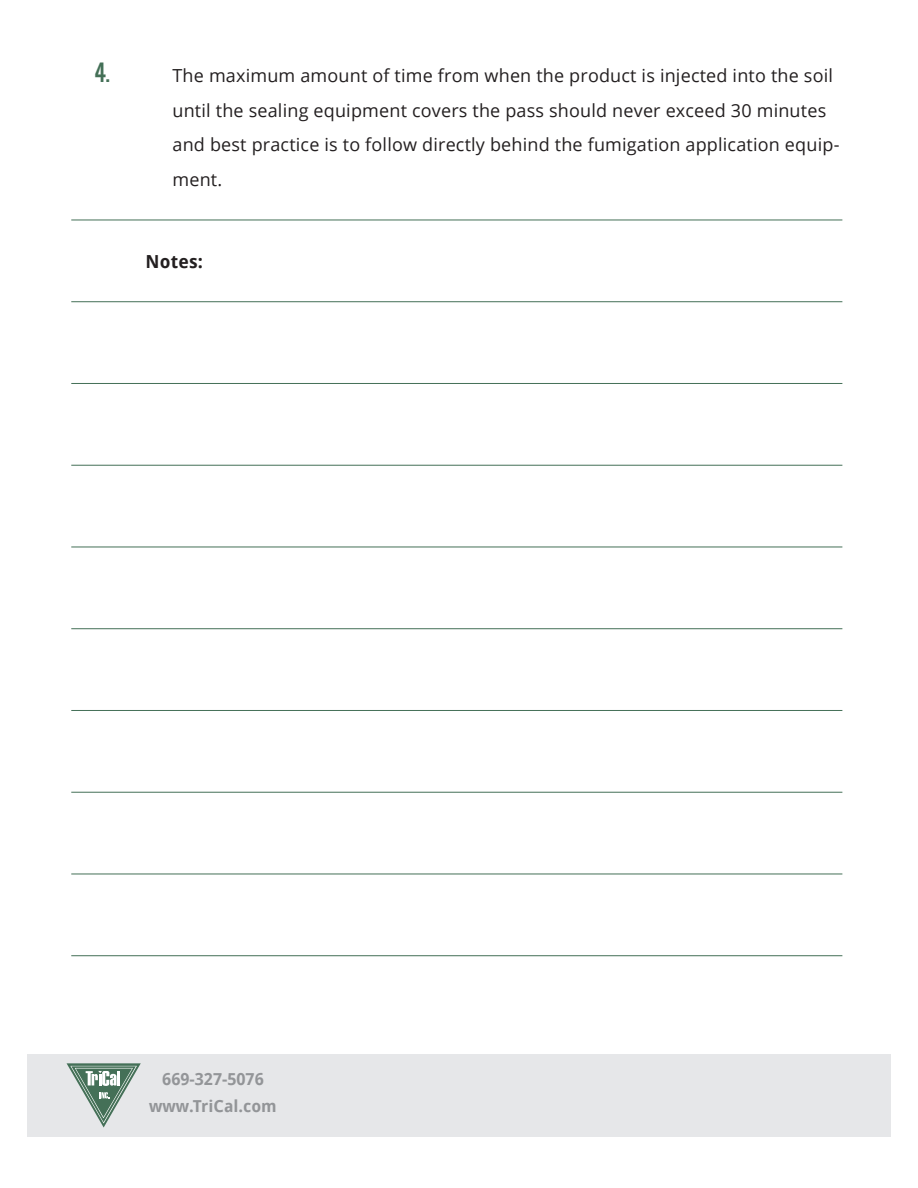
<style>
.page{position:relative;width:918px;height:1188px;background:#fff}
.page>*{position:absolute;margin:0;border:0;box-sizing:border-box;transform-origin:0 0}
.t1{font:21.9px "Oswald";color:#447057}
.t2{font:18px/34.5px "Open Sans";letter-spacing:.01em;color:#231f20}
.t3{font:700 18px "Droid Sans";letter-spacing:.01em;color:#231f20}
.t4{font:700 16.5px/27px "Droid Sans";color:#939598;text-align:center}
</style>
<div class="page">
<div style="left:27px;top:1054px;width:864px;height:82px;background:#e6e7e9"></div>
<svg style="left:67px;top:1063px;width:74px;height:65px"></svg>
<hr style="left:71px;top:220px;width:771px;height:1px;background:#447057">
<hr style="left:71px;top:301px;width:771px;height:1px;background:#447057">
<hr style="left:71px;top:383px;width:771px;height:1px;background:#447057">
<hr style="left:71px;top:465px;width:771px;height:1px;background:#447057">
<hr style="left:71px;top:547px;width:771px;height:1px;background:#447057">
<hr style="left:71px;top:628px;width:771px;height:1px;background:#447057">
<hr style="left:71px;top:710px;width:771px;height:1px;background:#447057">
<hr style="left:71px;top:792px;width:771px;height:1px;background:#447057">
<hr style="left:71px;top:874px;width:771px;height:1px;background:#447057">
<hr style="left:71px;top:955px;width:771px;height:1px;background:#447057">
<p class="t1" style="left:94px;top:56px;width:17px">4.</p>
<p class="t2" style="left:173px;top:58px;width:668px">The maximum amount of time from when the product is injected into the soil until the sealing equipment covers the pass should never exceed 30 minutes and best practice is to follow directly behind the fumigation application equip&shy;ment.</p>
<p class="t3" style="left:146px;top:251px;width:59px">Notes:</p>
<p class="t4" style="left:149px;top:1066px;width:129px">669-327-5076 www.TriCal.com</p>
</div>
